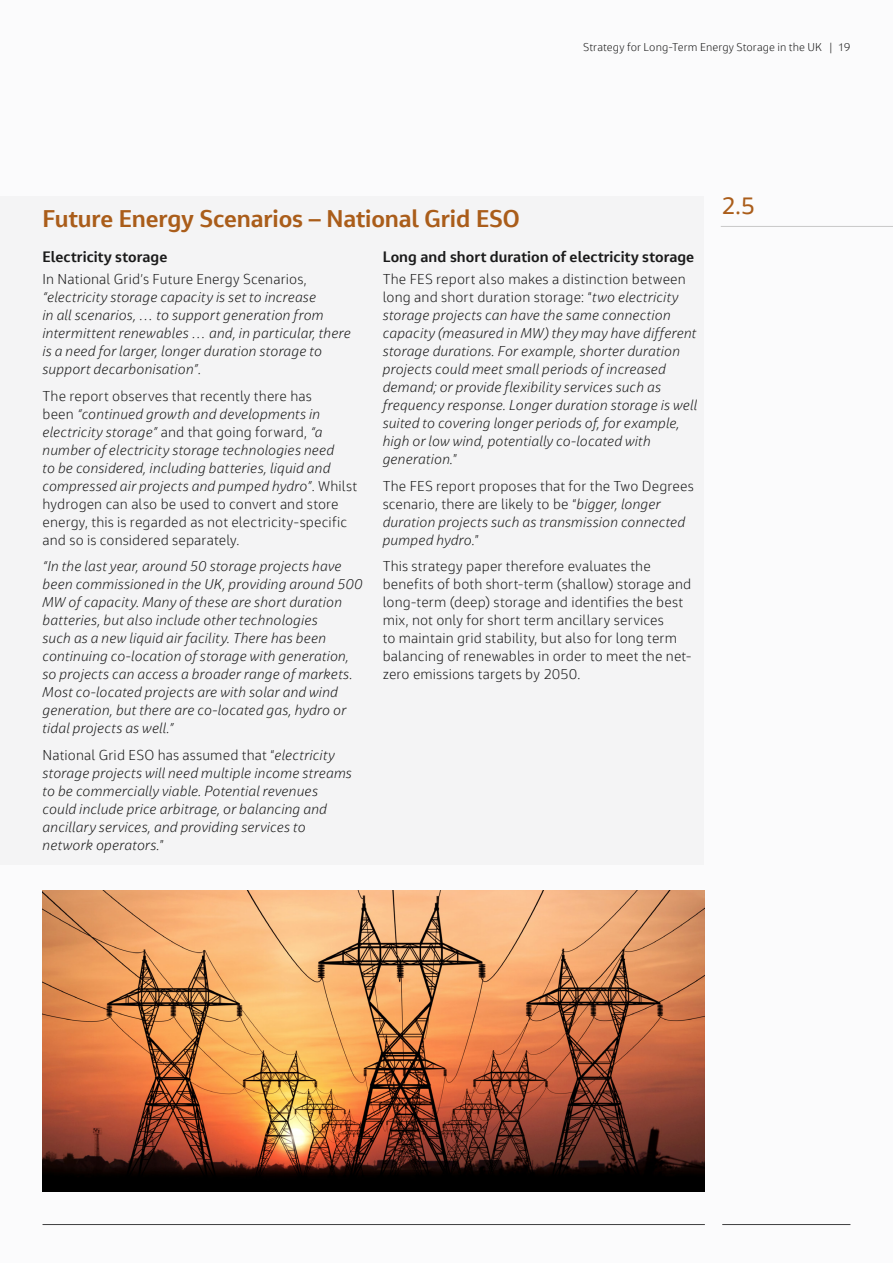
<style>
.page{position:relative;width:893px;height:1263px;background:#fbfbfc}
.page>*{position:absolute;margin:0;border:0;box-sizing:border-box;transform-origin:0 0}
.Heading_2_-_YELLOW{font:700 24px "Jacobs Chronos";color:#aa5d1a}
.Numbered_headings_ye{font:24px "Jacobs Chronos";color:#aa5d1a}
.Heading_3{font:700 15px "Jacobs Chronos";letter-spacing:.01em;color:#1a1a1a}
.Para_-_Light{font:italic 300 14.25px/18px "Jacobs Chronos";letter-spacing:.015em;color:#1a1a1a}
.Para_-_Light-2{font:300 14.25px/18px "Jacobs Chronos";letter-spacing:.01em;color:#1a1a1a}
.t1{font:300 11.25px "Jacobs Chronos";letter-spacing:.01em;color:#1a1a1a}
.s1{font-style:normal}
.s2{font-style:italic}
</style>
<div class="page">
<hr style="left:721px;top:226px;width:172px;height:1px;background:#c8c8c8">
<hr style="left:43px;top:1224px;width:662px;height:1px;background:#3e3e3f">
<hr style="left:722px;top:1224px;width:128px;height:1px;background:#3e3e3f">
<div style="left:0;top:196px;width:704px;height:668px;background:#f4f4f5"></div>
<img style="left:43px;top:891px;width:662px;height:301px">
<p class="t1" style="left:583px;top:40px;width:269px">Strategy for Long-Term Energy Storage in the UK | 19</p>
<p class="Heading_2_-_YELLOW" style="left:43px;top:203px;width:479px">Future Energy Scenarios – National Grid ESO</p>
<p class="Heading_3" style="left:43px;top:247px;width:126px">Electricity storage</p>
<p class="Para_-_Light" style="left:43px;top:270px;width:310px"><span class="s1">In National Grid’s Future Energy Scenarios, </span>“electricity storage capacity is set to increase<br>in all scenarios, … to support generation from intermittent renewables … and, in particular, there is a need for larger, longer duration storage to support decarbonisation”.</p>
<p class="Para_-_Light-2" style="left:43px;top:386px;width:316px">The report observes that recently there has<br>been <span class="s2">“continued growth and developments in electricity storage”</span> and that going forward, <span class="s2">“a number of electricity storage technologies need<br>to be considered, including batteries, liquid and compressed air projects and pumped hydro”</span>. Whilst hydrogen can also be used to convert and store energy, this is regarded as not electricity-specific and so is considered separately.</p>
<p class="Para_-_Light" style="left:43px;top:557px;width:322px">“In the last year, around 50 storage projects have been commissioned in the UK, providing around 500<br>MW of capacity. Many of these are short duration batteries, but also include other technologies<br>such as a new liquid air facility. There has been continuing co-location of storage with generation, so projects can access a broader range of markets.<br>Most co-located projects are with solar and wind generation, but there are co-located gas, hydro or tidal projects as well.”</p>
<p class="Para_-_Light" style="left:43px;top:745px;width:311px"><span class="s1">National Grid ESO has assumed that “</span>electricity storage projects will need multiple income streams to be commercially viable. Potential revenues could include price arbitrage, or balancing and ancillary services, and providing services to network operators.<span class="s1">”</span></p>
<p class="Heading_3" style="left:383px;top:247px;width:313px">Long and short duration of electricity storage</p>
<p class="Para_-_Light" style="left:383px;top:270px;width:316px"><span class="s1">The FES report also makes a distinction between long and short duration storage: “</span>two electricity storage projects can have the same connection capacity (measured in MW) they may have different storage durations. For example, shorter duration projects could meet small periods of increased demand; or provide flexibility services such as frequency response. Longer duration storage is well suited to covering longer periods of, for example, high or low wind, potentially co-located with generation.<span class="s1">”</span></p>
<p class="Para_-_Light-2" style="left:383px;top:476px;width:312px">The FES report proposes that for the Two Degrees scenario, there are likely to be “<span class="s2">bigger, longer duration projects such as transmission connected pumped hydro.</span>”</p>
<p class="Para_-_Light-2" style="left:383px;top:557px;width:310px">This strategy paper therefore evaluates the benefits of both short-term (shallow) storage and long-term (deep) storage and identifies the best mix, not only for short term ancillary services<br>to maintain grid stability, but also for long term balancing of renewables in order to meet the net&shy;zero emissions targets by 2050.</p>
<p class="Numbered_headings_ye" style="left:721px;top:191px;width:35px">2.5</p>
</div>
